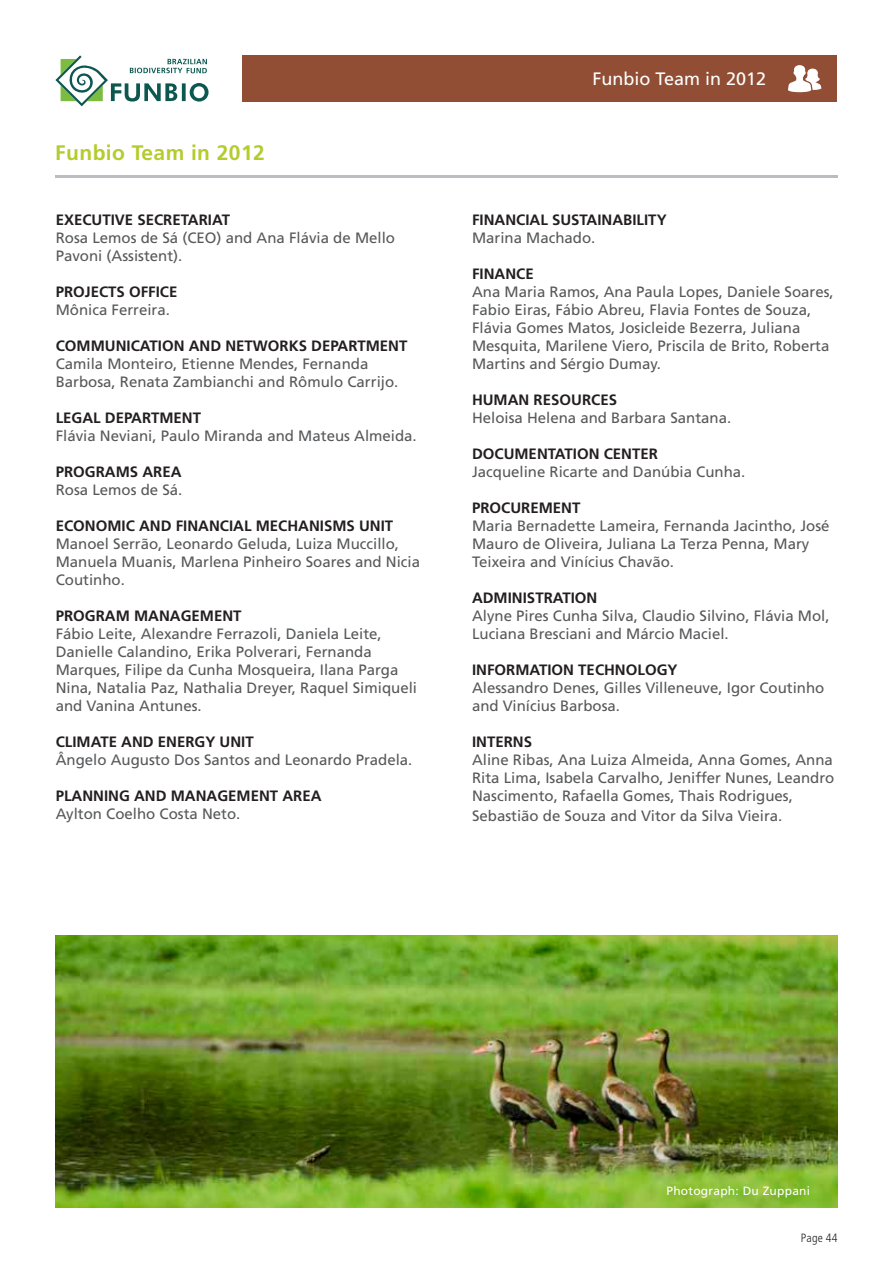
<style>
.page{position:relative;width:893px;height:1263px;background:#fff}
.page>*{position:absolute;margin:0;border:0;box-sizing:border-box;transform-origin:0 0}
.t1{font:700 21px "Frutiger LT Std";letter-spacing:.02em;color:#b4cc2e}
.t2{font:18px "Frutiger";color:#fff}
.t3{font:15px/18px "Frutiger";color:#57585a}
.t4{font:700 15px "Frutiger LT Std";color:#231f20}
.t5{font:12px "Frutiger";letter-spacing:.02em;color:#fff}
.t6{font:300 condensed 12px "Frutiger";letter-spacing:.01em;color:#231f20}
</style>
<div class="page">
<div style="left:242px;top:55px;width:595px;height:47px;background:#914e34"></div>
<svg style="left:55px;top:55px;width:154px;height:51px"></svg>
<svg style="left:788px;top:65px;width:33px;height:27px"></svg>
<img style="left:56px;top:935px;width:782px;height:273px">
<hr style="left:55px;top:175px;width:783px;height:2px;background:#bcbdc0">
<h1 class="t1" style="left:55px;top:141px;width:211px">Funbio Team in 2012</h1>
<p class="t4" style="left:56px;top:211px;width:167px">EXECUTIVE SECRETARIAT</p>
<p class="t3" style="left:56px;top:229px;width:341px">Rosa Lemos de Sá (CEO) and Ana Flávia de Mello<br>Pavoni (Assistent).</p>
<p class="t4" style="left:56px;top:283px;width:121px">PROJECTS OFFICE</p>
<p class="t3" style="left:56px;top:301px;width:116px">Mônica Ferreira.</p>
<p class="t4" style="left:56px;top:337px;width:145px">COMMUNICATION AND</p>
<p class="t4" style="left:225px;top:337px;width:10px">NET</p>
<p class="t4" style="left:253px;top:337px;width:137px">WORKS DE PARTMENT</p>
<p class="t3" style="left:56px;top:355px;width:344px">Camila Monteiro, Etienne Mendes, Fernanda<br>Barbosa, Renata Zambianchi and Rômulo Carrijo.</p>
<p class="t4" style="left:56px;top:409px;width:128px">LEGAL DE PARTMENT</p>
<p class="t3" style="left:56px;top:427px;width:362px">Flávia Neviani, Paulo Miranda and Mateus Almeida.</p>
<p class="t4" style="left:56px;top:463px;width:117px">PROGRAMS AREA</p>
<p class="t3" style="left:56px;top:481px;width:128px">Rosa Lemos de Sá.</p>
<p class="t4" style="left:56px;top:517px;width:30px">ECONO</p>
<p class="t4" style="left:107px;top:517px;width:44px">MIC AND</p>
<p class="t4" style="left:176px;top:517px;width:23px">FINAN</p>
<p class="t4" style="left:220px;top:517px;width:175px">CIAL MECHANISMS UNIT</p>
<p class="t3" style="left:56px;top:535px;width:366px">Manoel Serrão, Leonardo Geluda, Luiza Muccillo,<br>Manuela Muanis, Marlena Pinheiro Soares and Nicia<br>Coutinho.</p>
<p class="t4" style="left:56px;top:607px;width:105px">PROGRAM MANA</p>
<p class="t4" style="left:181px;top:607px;width:44px">GEMENT</p>
<p class="t3" style="left:56px;top:625px;width:363px">Fábio Leite, Alexandre Ferrazoli, Daniela Leite, Danielle Calandino, Erika Polverari, Fernanda Marques, Filipe da Cunha Mosqueira, Ilana Parga Nina, Natalia Paz, Nathalia Dreyer, Raquel Simiqueli and Vanina Antunes.</p>
<p class="t4" style="left:56px;top:733px;width:45px">CLIMATE</p>
<p class="t4" style="left:121px;top:733px;width:12px">AND</p>
<p class="t4" style="left:158px;top:733px;width:10px">ENE</p>
<p class="t4" style="left:185px;top:733px;width:70px">RGY UN IT</p>
<p class="t3" style="left:56px;top:751px;width:358px">Ângelo Augusto Dos Santos and Leonardo Pradela.</p>
<p class="t4" style="left:56px;top:787px;width:28px">PLANN</p>
<p class="t4" style="left:104px;top:787px;width:42px">ING AND</p>
<p class="t4" style="left:171px;top:787px;width:26px">MANA</p>
<p class="t4" style="left:217px;top:787px;width:44px">GEMENT</p>
<p class="t4" style="left:282px;top:787px;width:30px">AREA</p>
<p class="t3" style="left:56px;top:805px;width:186px">Aylton Coelho Costa Neto.</p>
<p class="t2" style="left:592px;top:69px;width:175px">Funbio Team in 2012</p>
<p class="t4" style="left:472px;top:211px;width:23px">FINAN</p>
<p class="t4" style="left:516px;top:211px;width:46px">CIAL SUSTA</p>
<p class="t4" style="left:597px;top:211px;width:71px">INABILITY</p>
<p class="t3" style="left:472px;top:229px;width:125px">Marina Machado.</p>
<p class="t4" style="left:472px;top:265px;width:23px">FINAN</p>
<p class="t4" style="left:516px;top:265px;width:17px">CE</p>
<p class="t3" style="left:472px;top:283px;width:363px">Ana Maria Ramos, Ana Paula Lopes, Daniele Soares, Fabio Eiras, Fábio Abreu, Flavia Fontes de Souza, Flávia Gomes Matos, Josicleide Bezerra, Juliana Mesquita, Marilene Viero, Priscila de Brito, Roberta Martins and Sérgio Dumay.</p>
<p class="t4" style="left:472px;top:391px;width:82px">HUMAN RESOU</p>
<p class="t4" style="left:582px;top:391px;width:27px">RCES</p>
<p class="t3" style="left:472px;top:409px;width:261px">Heloisa Helena and Barbara Santana.</p>
<p class="t4" style="left:472px;top:445px;width:67px">DOCUMENTAT</p>
<p class="t4" style="left:573px;top:445px;width:50px">ION CENTE</p>
<p class="t4" style="left:649px;top:445px;width:11px">R</p>
<p class="t3" style="left:472px;top:463px;width:275px">Jacqueline Ricarte and Danúbia Cunha.</p>
<p class="t4" style="left:472px;top:499px;width:91px">PROCUREMENT</p>
<p class="t3" style="left:472px;top:517px;width:359px">Maria Bernadette Lameira, Fernanda Jacintho, José<br>Mauro de Oliveira, Juliana La Terza Penna, Mary<br>Teixeira and Vinícius Chavão.</p>
<p class="t4" style="left:472px;top:589px;width:115px">ADMINISTRATION</p>
<p class="t3" style="left:472px;top:607px;width:359px">Alyne Pires Cunha Silva, Claudio Silvino, Flávia Mol,<br>Luciana Bresciani and Márcio Maciel.</p>
<p class="t4" style="left:472px;top:661px;width:15px">INFO</p>
<p class="t4" style="left:506px;top:661px;width:173px">RMATION TECHNOLOGY</p>
<p class="t3" style="left:472px;top:679px;width:354px">Alessandro Denes, Gilles Villeneuve, Igor Coutinho and Vinícius Barbosa.</p>
<p class="t4" style="left:472px;top:733px;width:14px">INTE</p>
<p class="t4" style="left:504px;top:733px;width:19px">RNS</p>
<p class="t3" style="left:472px;top:751px;width:364px;text-align:justify">Aline Ribas, Ana Luiza Almeida, Anna Gomes, Anna Rita Lima, Isabela Carvalho, Jeniffer Nunes, Leandro Nascimento, Rafaella Gomes, Thais Rodrigues,</p>
<p class="t3" style="left:472px;top:806px;width:312px">Sebastião de Souza and Vitor da Silva Vieira.</p>
<p class="t5" style="left:666px;top:1184px;width:145px">Photograph: Du Zuppani</p>
<p class="t6" style="left:801px;top:1231px;width:38px">Page 44</p>
</div>
